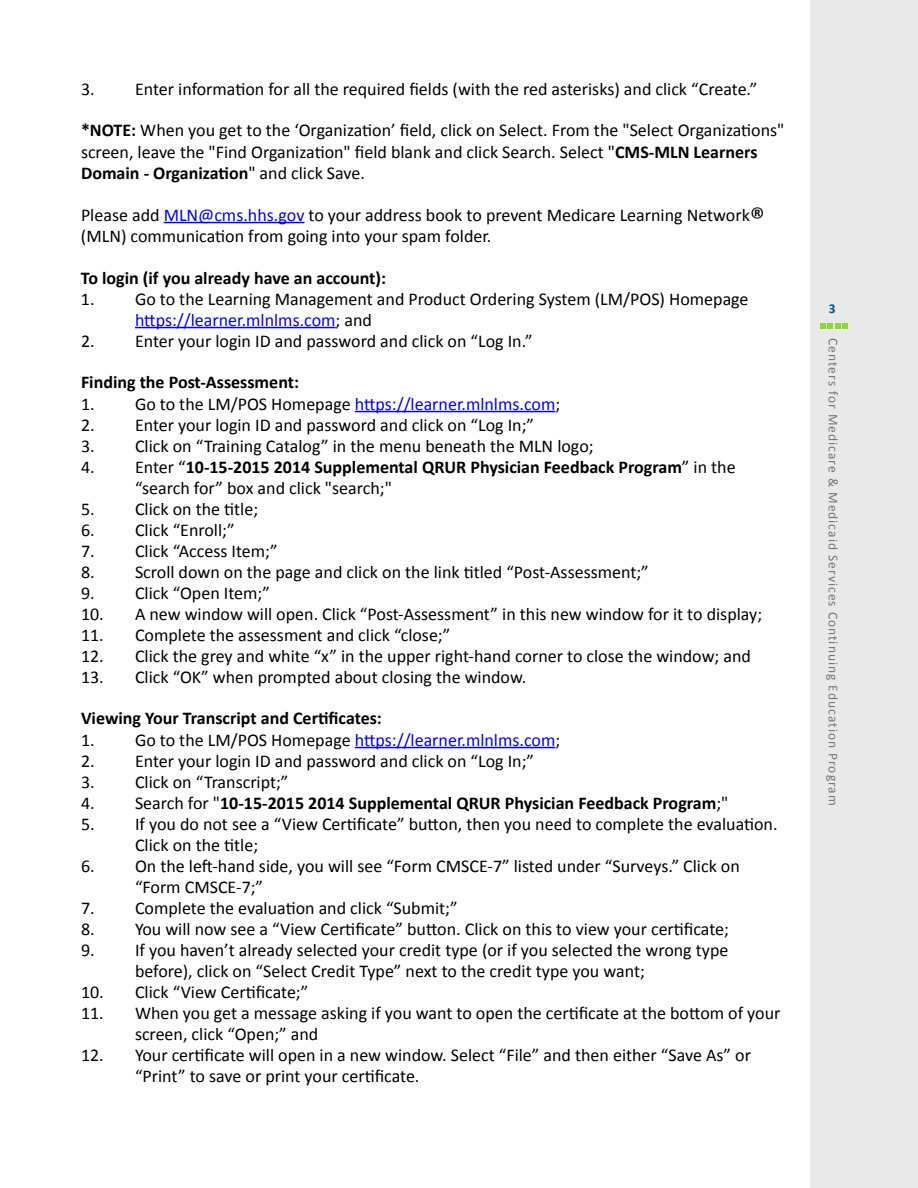
<style>
.page{position:relative;width:918px;height:1188px;background:#fff}
.page>*{position:absolute;margin:0;border:0;box-sizing:border-box;transform-origin:0 0}
.t1{font:18px/21px "Calibri";color:#000}
.t2{font:700 18px/21px "Calibri";color:#000}
.t3{font:18px "Calibri";color:#00f}
.t4{font:13.5px "Calibri";letter-spacing:.075em;color:#777}
.t5{font:700 13.5px "Calibri";color:#00539b}
.s1{font-weight:700}
.s2{color:#00f}
.s3{font-size:30px}
.s4{color:#000}
.s5{font-weight:400}
</style>
<div class="page">
<div style="left:810px;top:0;width:108px;height:1188px;background:#e9e9e9"></div>
<svg style="left:820px;top:323px;width:28px;height:6px"></svg>
<hr style="left:164px;top:222px;width:141px;height:1px;background:#00f">
<hr style="left:135px;top:327px;width:201px;height:1px;background:#00f">
<hr style="left:355px;top:411px;width:200px;height:1px;background:#00f">
<hr style="left:355px;top:747px;width:200px;height:1px;background:#00f">
<p class="t1" style="left:81px;top:78px;width:678px">3. Enter information for all the required fields (with the red asterisks) and click “Create.”</p>
<p class="t1" style="left:81px;top:120px;width:705px"><span class="s1">*NOTE:</span> When you get to the ‘Organization’ field, click on Select. From the "Select Organizations" screen, leave the "Find Organization" field blank and click Search. Select "<span class="s1">CMS-MLN Learners<br>Domain - Organization</span>" and click Save.</p>
<p class="t1" style="left:81px;top:204px;width:686px">Please add <span class="s2">MLN@cms.hhs.gov</span> to your address book to prevent Medicare Learning Network<span class="s3">® </span>(MLN) communication from going into your spam folder.</p>
<p class="t2" style="left:81px;top:267px;width:307px">To login (if you already have an account):</p>
<p class="t1" style="left:135px;top:288px;width:615px;text-indent:-54px">1. Go to the Learning Management and Product Ordering System (LM/POS) Homepage <span class="s2">https://learner.mlnlms.com</span>; and</p>
<p class="t1" style="left:81px;top:330px;width:453px">2. Enter your login ID and password and click on “Log In.”</p>
<p class="t2" style="left:81px;top:372px;width:220px">Finding the Post-Assessment:</p>
<p class="t3" style="left:81px;top:392px;width:481px"><span class="s4">1. Go to the LM/POS Homepage</span> https://learner.mlnlms.com<span class="s4">;</span></p>
<p class="t1" style="left:81px;top:414px;width:455px">2. Enter your login ID and password and click on “Log In;”</p>
<p class="t1" style="left:81px;top:435px;width:514px">3. Click on “Training Catalog” in the menu beneath the MLN logo;</p>
<p class="t2" style="left:135px;top:456px;width:602px;text-indent:-54px"><span class="s5">4. Enter “</span>10-15-2015 2014 Supplemental QRUR Physician Feedback Program<span class="s5">” in the “search for” box and click "search;"</span></p>
<p class="t1" style="left:81px;top:498px;width:179px">5. Click on the title;</p>
<p class="t1" style="left:81px;top:519px;width:155px">6. Click “Enroll;”</p>
<p class="t1" style="left:81px;top:540px;width:198px">7. Click “Access Item;”</p>
<p class="t1" style="left:81px;top:561px;width:569px">8. Scroll down on the page and click on the link titled “Post-Assessment;”</p>
<p class="t1" style="left:81px;top:582px;width:190px">9. Click “Open Item;”</p>
<p class="t1" style="left:81px;top:603px;width:683px">10. A new window will open. Click “Post-Assessment” in this new window for it to display;</p>
<p class="t1" style="left:81px;top:624px;width:371px">11. Complete the assessment and click “close;”</p>
<p class="t1" style="left:81px;top:645px;width:671px">12. Click the grey and white “x” in the upper right-hand corner to close the window; and</p>
<p class="t1" style="left:81px;top:666px;width:447px">13. Click “OK” when prompted about closing the window.</p>
<p class="t2" style="left:81px;top:708px;width:302px">Viewing Your Transcript and Certificates:</p>
<p class="t3" style="left:81px;top:728px;width:481px"><span class="s4">1. Go to the LM/POS Homepage</span> https://learner.mlnlms.com<span class="s4">;</span></p>
<p class="t1" style="left:81px;top:750px;width:455px">2. Enter your login ID and password and click on “Log In;”</p>
<p class="t1" style="left:81px;top:771px;width:209px">3. Click on “Transcript;”</p>
<p class="t2" style="left:81px;top:792px;width:649px"><span class="s5">4. Search for "</span>10-15-2015 2014 Supplemental QRUR Physician Feedback Program<span class="s5">;"</span></p>
<p class="t1" style="left:135px;top:813px;width:644px;text-indent:-54px">5. If you do not see a “View Certificate” button, then you need to complete the evaluation.<br>Click on the title;</p>
<p class="t1" style="left:135px;top:855px;width:606px;text-indent:-54px">6. On the left-hand side, you will see “Form CMSCE-7” listed under “Surveys.” Click on “Form CMSCE-7;”</p>
<p class="t1" style="left:81px;top:897px;width:378px">7. Complete the evaluation and click “Submit;”</p>
<p class="t1" style="left:81px;top:918px;width:650px">8. You will now see a “View Certificate” button. Click on this to view your certificate;</p>
<p class="t1" style="left:135px;top:939px;width:595px;text-indent:-54px">9. If you haven’t already selected your credit type (or if you selected the wrong type before), click on “Select Credit Type” next to the credit type you want;</p>
<p class="t1" style="left:81px;top:981px;width:229px">10. Click “View Certificate;”</p>
<p class="t1" style="left:135px;top:1002px;width:647px;text-indent:-54px">11. When you get a message asking if you want to open the certificate at the bottom of your screen, click “Open;” and</p>
<p class="t1" style="left:135px;top:1044px;width:617px;text-indent:-54px">12. Your certificate will open in a new window. Select “File” and then either “Save As” or “Print” to save or print your certificate.</p>
<p class="t5" style="left:829px;top:300px;width:8px">3</p>
<p class="t4" style="left:842px;top:338px;width:469px;rotate:90deg">Centers for Medicare &amp; Medicaid Services Continuing Education Program</p>
</div>
